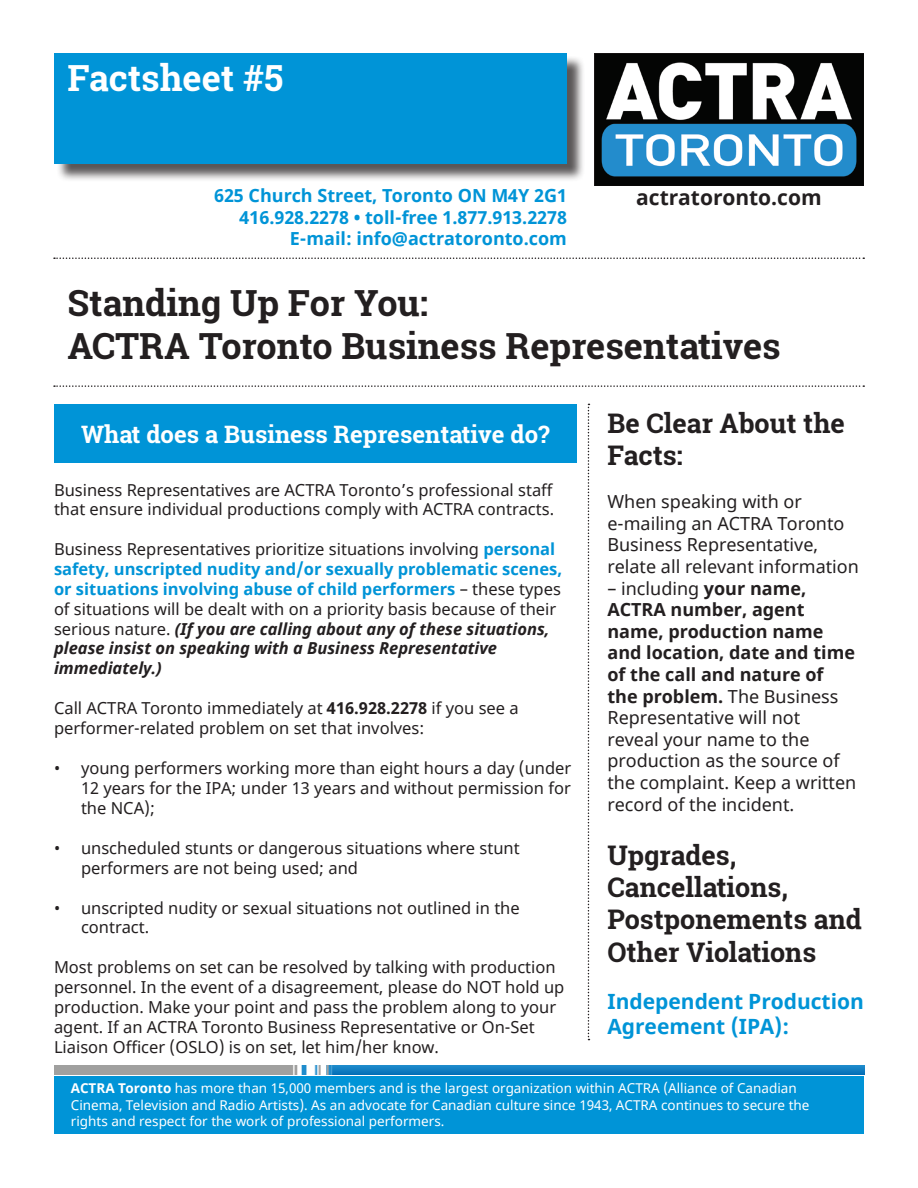
<style>
.page{position:relative;width:918px;height:1188px;background:#fff}
.page>*{position:absolute;margin:0;border:0;box-sizing:border-box;transform-origin:0 0}
.t1{font:700 36px/43.2px "Roboto Slab";color:#231f20}
.t2{font:700 36px "Roboto Slab";color:#fff}
.t3{font:700 27px/32.4px "Roboto Slab";color:#231f20}
.t4{font:700 24px "Roboto Slab";color:#fff}
.t5{font:700 21px/25.2px "Noto Sans";color:#0094d7}
.t6{font:700 21px "Noto Sans";color:#231f20}
.t7{font:18px/21.6px "Noto Sans";color:#231f20}
.t8{font:700 18px "Noto Sans";color:#0094d7}
.t9{font:16.5px/19.8px "Noto Sans";color:#231f20}
.t10{font:13.5px/16.2px "Noto Sans";color:#fff}
.s1{font-weight:700;color:#0094d7}
.s2{font-weight:700;font-style:italic}
.s3{font-weight:700}
</style>
<div class="page">
<div style="left:57px;top:56px;width:529px;height:126px;background:#231f20;opacity:.75"></div>
<div style="left:54px;top:53px;width:513px;height:111px;background:#0094d7"></div>
<div style="left:54px;top:1076px;width:810px;height:58px;background:#0094d7"></div>
<div style="left:54px;top:404px;width:523px;height:59px;background:#0094d7"></div>
<img style="left:594px;top:54px;width:270px;height:132px">
<svg style="left:54px;top:257px;width:810px;height:2px"></svg>
<svg style="left:54px;top:385px;width:810px;height:2px"></svg>
<img style="left:55px;top:1065px;width:810px;height:9px">
<svg style="left:588px;top:404px;width:1px;height:636px"></svg>
<p class="t2" style="left:68px;top:53px;width:217px">Factsheet #5</p>
<p class="t8" style="left:214px;top:183px;width:354px">625 Church Street, Toronto ON M4Y 2G1</p>
<p class="t8" style="left:240px;top:205px;width:329px">416.928.2278 • toll-free 1.877.913.2278</p>
<p class="t8" style="left:290px;top:226px;width:279px">E-mail: info@actratoronto.com</p>
<p class="t6" style="left:636px;top:183px;width:187px">actratoronto.com</p>
<p class="t1" style="left:68px;top:281px;width:715px">Standing Up For You:<br>ACTRA Toronto Business Representatives</p>
<p class="t4" style="left:81px;top:418px;width:470px">What does a Business Representative do?</p>
<p class="t9" style="left:54px;top:480px;width:502px">Business Representatives are ACTRA Toronto’s professional staff that ensure individual productions comply with ACTRA contracts.</p>
<p class="t9" style="left:54px;top:540px;width:510px">Business Representatives prioritize situations involving <span class="s1">personal safety, unscripted nudity and/or sexually problematic scenes, or situations involving abuse of child performers</span> – these types of situations will be dealt with on a priority basis because of their serious nature. <span class="s2">(If you are calling about any of these situations, please insist on speaking with a Business Representative immediately.)</span></p>
<p class="t9" style="left:54px;top:699px;width:466px">Call ACTRA Toronto immediately at <span class="s3">416.928.2278</span> if you see a performer-related problem on set that involves:</p>
<p class="t9" style="left:81px;top:759px;width:492px;text-align:justify;text-indent:-27px">• young performers working more than eight hours a day (under 12 years for the IPA; under 13 years and without permission for the NCA);</p>
<p class="t9" style="left:81px;top:839px;width:440px;text-indent:-27px">• unscheduled stunts or dangerous situations where stunt performers are not being used; and</p>
<p class="t9" style="left:81px;top:898px;width:440px;text-indent:-27px">• unscripted nudity or sexual situations not outlined in the contract.</p>
<p class="t9" style="left:54px;top:958px;width:512px">Most problems on set can be resolved by talking with production personnel. In the event of a disagreement, please do NOT hold up production. Make your point and pass the problem along to your agent. If an ACTRA Toronto Business Representative or On-Set Liaison Officer (OSLO) is on set, let him/her know.</p>
<p class="t3" style="left:608px;top:406px;width:239px">Be Clear About the<br>Facts:</p>
<p class="t7" style="left:608px;top:492px;width:253px">When speaking with or e-mailing an ACTRA Toronto<br>Business Representative, relate all relevant information</p>
<p class="t7" style="left:608px;top:578px;width:250px">– including <span class="s3">your name,<br>ACTRA number, agent name, production name and location, date and time of the call and nature of the problem.</span> The Business<br>Representative will not<br>reveal your name to the production as the source of the complaint. Keep a written record of the incident.</p>
<p class="t3" style="left:608px;top:838px;width:256px">Upgrades,<br>Cancellations,<br>Postponements and<br>Other Violations</p>
<p class="t5" style="left:608px;top:989px;width:258px">Independent Production<br>Agreement (IPA):</p>
<p class="t10" style="left:71px;top:1081px;width:740px"><span class="s3">ACTRA Toronto</span> has more than 15,000 members and is the largest organization within ACTRA (Alliance of Canadian<br>Cinema, Television and Radio Artists). As an advocate for Canadian culture since 1943, ACTRA continues to secure the rights and respect for the work of professional performers.</p>
</div>
